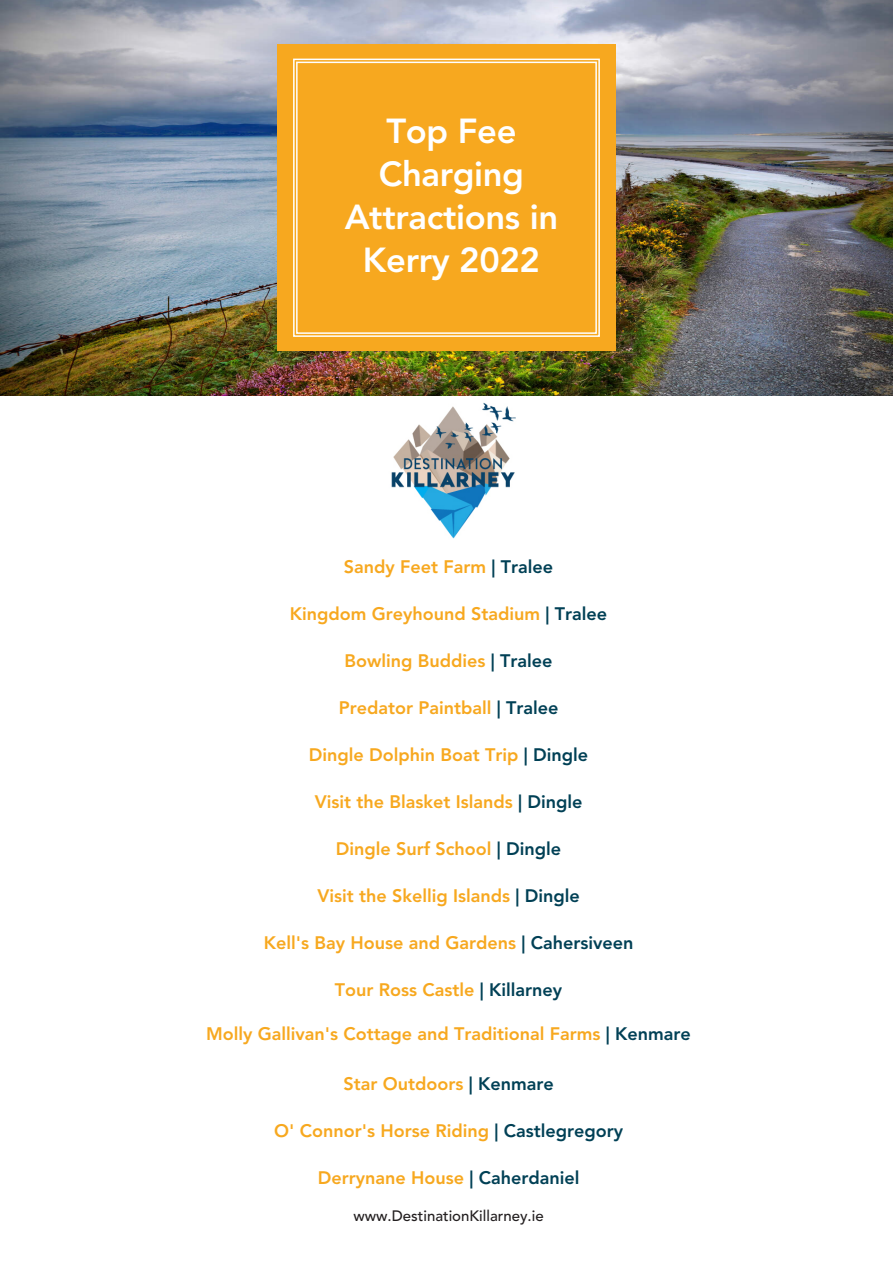
<style>
.page{position:relative;width:893px;height:1263px;background:#fff}
.page>*{position:absolute;margin:0;border:0;box-sizing:border-box;transform-origin:0 0}
.t1{font:800 34.5px/42.9px "Avenir";letter-spacing:-.01em;color:#fff;text-align:center}
.t2{font:800 18px "Avenir";color:#f7a81f}
.t3{font:500 15px "Avenir";color:#231f20}
.s1{color:#004055}
</style>
<div class="page">
<img style="left:1px;top:0;width:891px;height:396px">
<div style="left:277px;top:45px;width:338px;height:306px;background:#f7a81f"></div>
<svg style="left:293px;top:58px;width:307px;height:279px"></svg>
<div style="left:296px;top:62px;width:301px;height:272px;border:1px solid #fff"></div>
<img style="left:391px;top:402px;width:125px;height:137px">
<h1 class="t1" style="left:345px;top:111px;width:215px">Top Fee<br>Charging<br>Attractions in<br>Kerry 2022</h1>
<p class="t2" style="left:344px;top:554px;width:211px">Sandy Feet Farm <span class="s1">| Tralee</span></p>
<p class="t2" style="left:290px;top:601px;width:319px">Kingdom Greyhound Stadium <span class="s1">| Tralee</span></p>
<p class="t2" style="left:345px;top:648px;width:210px">Bowling Buddies <span class="s1">| Tralee</span></p>
<p class="t2" style="left:339px;top:695px;width:221px">Predator Paintball <span class="s1">| Tralee</span></p>
<p class="t2" style="left:309px;top:742px;width:281px">Dingle Dolphin Boat Trip <span class="s1">| Dingle</span></p>
<p class="t2" style="left:315px;top:789px;width:269px">Visit the Blasket Islands <span class="s1">| Dingle</span></p>
<p class="t2" style="left:336px;top:836px;width:227px">Dingle Surf School <span class="s1">| Dingle</span></p>
<p class="t2" style="left:317px;top:882px;width:264px">Visit the Skellig Islands <span class="s1">| Dingle</span></p>
<p class="t2" style="left:264px;top:929px;width:371px">Kell's Bay House and Gardens <span class="s1">| Cahersiveen</span></p>
<p class="t2" style="left:335px;top:976px;width:229px">Tour Ross Castle <span class="s1">| Killarney</span></p>
<p class="t2" style="left:206px;top:1020px;width:486px">Molly Gallivan's Cottage and Traditional Farms <span class="s1">| Kenmare</span></p>
<p class="t2" style="left:343px;top:1070px;width:212px">Star Outdoors <span class="s1">| Kenmare</span></p>
<p class="t2" style="left:274px;top:1117px;width:350px">O' Connor's Horse Riding <span class="s1">| Castlegregory</span></p>
<p class="t2" style="left:318px;top:1164px;width:263px">Derrynane House <span class="s1">| Caherdaniel</span></p>
<p class="t3" style="left:353px;top:1205px;width:192px">www.DestinationKillarney.ie</p>
</div>
